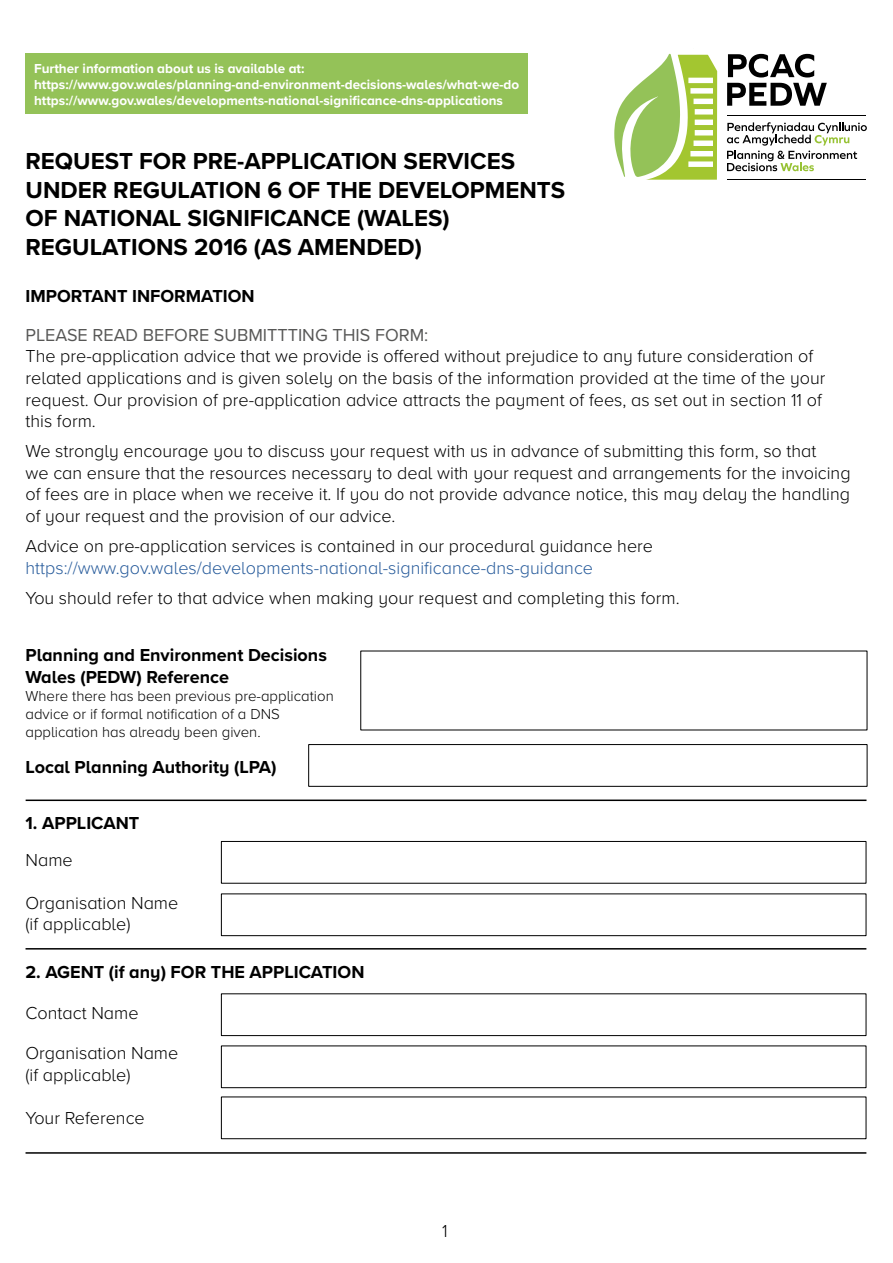
<style>
.page{position:relative;width:893px;height:1263px;background:#fff}
.page>*{position:absolute;margin:0;border:0;box-sizing:border-box;transform-origin:0 0}
.H1{font:700 24px/28.8px "Proxima Nova";color:#000}
.text{font:300 18px/21.6px "Proxima Nova";color:#000}
.text-2{font:700 18px/21.6px "Proxima Nova";color:#000}
.text-3{font:18px "Proxima Nova";color:#575756}
.text-4{font:300 15px/18px "Proxima Nova";color:#000}
.H2{font:700 13.5px/16.2px "Proxima Nova";color:#fff}
.s1{color:#275b9b}
</style>
<div class="page">
<div style="left:26px;top:54px;width:502px;height:60px;background:#94c258"></div>
<svg style="left:728px;top:54px;width:86px;height:23px"></svg>
<svg style="left:727px;top:83px;width:100px;height:23px"></svg>
<svg style="left:727px;top:122px;width:140px;height:49px"></svg>
<hr style="left:727px;top:115px;width:139px;height:1px;background:#000">
<hr style="left:727px;top:179px;width:139px;height:1px;background:#000">
<svg style="left:614px;top:53px;width:103px;height:127px"></svg>
<div style="left:308px;top:744px;width:559px;height:43px;border:1px solid #000"></div>
<hr style="left:26px;top:799px;width:840px;height:2px;background:#000">
<div style="left:221px;top:841px;width:645px;height:42px;border:1px solid #000"></div>
<div style="left:221px;top:893px;width:645px;height:43px;border:1px solid #000"></div>
<hr style="left:26px;top:948px;width:840px;height:1px;background:#000">
<hr style="left:26px;top:1152px;width:840px;height:2px;background:#000">
<div style="left:221px;top:993px;width:645px;height:43px;border:1px solid #000"></div>
<div style="left:221px;top:1045px;width:645px;height:43px;border:1px solid #000"></div>
<div style="left:221px;top:1096px;width:645px;height:43px;border:1px solid #000"></div>
<p class="H2" style="left:34px;top:60px;width:487px">Further information about us is available at: https://www.gov.wales/planning-and-environment-decisions-wales/what-we-do https://www.gov.wales/developments-national-significance-dns-applications</p>
<p class="H1" style="left:26px;top:146px;width:541px">REQUEST FOR PRE-APPLICATION SERVICES UNDER REGULATION 6 OF THE DEVELOPMENTS OF NATIONAL SIGNIFICANCE (WALES)<br>REGULATIONS 2016 (AS AMENDED)</p>
<p class="text-2" style="left:26px;top:285px;width:231px">IMPORTANT INFORMATION</p>
<p class="text-3" style="left:26px;top:321px;width:404px">PLEASE READ BEFORE SUBMITTTING THIS FORM:</p>
<p class="text" style="left:26px;top:345px;width:801px">The pre-application advice that we provide is offered without prejudice to any future consideration of related applications and is given solely on the basis of the information provided at the time of the your request. Our provision of pre-application advice attracts the payment of fees, as set out in section 11 of this form.</p>
<p class="text" style="left:26px;top:439px;width:826px">We strongly encourage you to discuss your request with us in advance of submitting this form, so that<br>we can ensure that the resources necessary to deal with your request and arrangements for the invoicing of fees are in place when we receive it. If you do not provide advance notice, this may delay the handling of your request and the provision of our advice.</p>
<p class="text" style="left:26px;top:534px;width:629px">Advice on pre-application services is contained in our procedural guidance here <span class="s1">https://www.gov.wales/developments-national-significance-dns-guidance</span></p>
<p class="text" style="left:26px;top:586px;width:656px">You should refer to that advice when making your request and completing this form.</p>
<p class="text-2" style="left:25px;top:644px;width:303px">Planning and Environment Decisions<br>Wales (PEDW) Reference</p>
<p class="text-4" style="left:25px;top:686px;width:310px">Where there has been previous pre‑application advice or if formal notification of a DNS application has already been given.</p>
<p class="text-2" style="left:25px;top:755px;width:252px">Local Planning Authority (LPA)</p>
<p class="text-2" style="left:26px;top:812px;width:115px">1. APPLICANT</p>
<p class="text" style="left:26px;top:848px;width:49px">Name</p>
<p class="text" style="left:26px;top:891px;width:154px">Organisation Name (if applicable)</p>
<p class="text-2" style="left:26px;top:961px;width:340px">2. AGENT (if any) FOR THE APPLICATION</p>
<p class="text" style="left:26px;top:1001px;width:115px">Contact Name</p>
<p class="text" style="left:26px;top:1041px;width:154px">Organisation Name (if applicable)</p>
<p class="text" style="left:26px;top:1106px;width:121px">Your Reference</p>
<p class="text" style="left:442px;top:1219px;width:7px">1</p>
</div>
